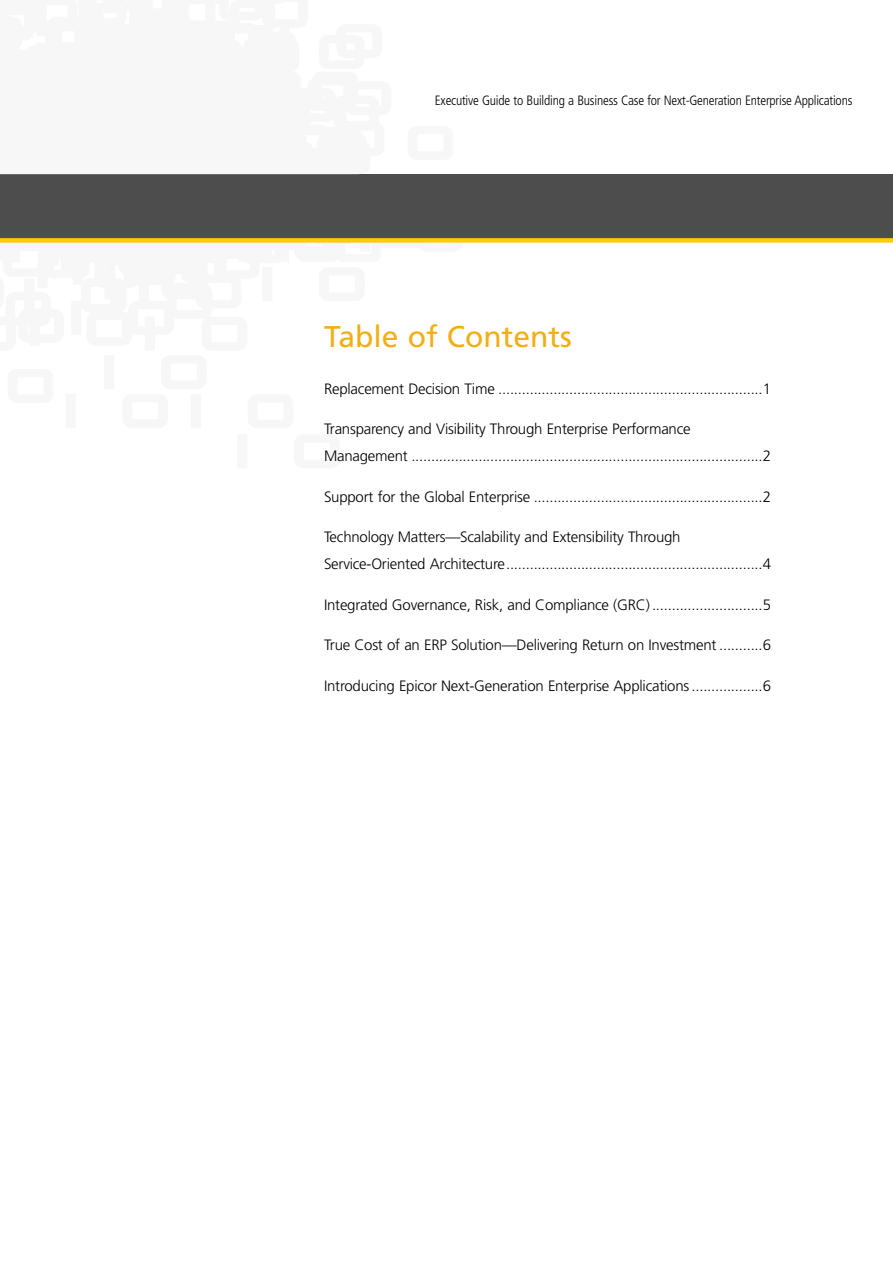
<style>
.page{position:relative;width:893px;height:1263px;background:#fff}
.page>*{position:absolute;margin:0;border:0;box-sizing:border-box;transform-origin:0 0}
.t1{font:30px "Frutiger LT Std";color:#f3ae15}
.t2{font:300 15px/27px "Frutiger LT Std";letter-spacing:-.015em;color:#000}
.t3{font:300 condensed 13.5px "Frutiger LT Std";letter-spacing:-.015em;color:#000}
</style>
<div class="page">
<div style="left:0;top:174px;width:893px;height:66px;background:#4d4d4d"></div>
<div style="left:0;top:238px;width:893px;height:5px;background:#ffcb05"></div>
<p class="t3" style="left:435px;top:92px;width:419px">Executive Guide to Building a Business Case for Next-Generation Enterprise Applications</p>
<h1 class="t1" style="left:324px;top:318px;width:249px">Table of Contents</h1>
<p class="t2" style="left:324px;top:375px;width:449px">Replacement Decision Time ...................................................................1</p>
<p class="t2" style="left:324px;top:416px;width:449px">Transparency and Visibility Through Enterprise Performance<br>Management .........................................................................................2</p>
<p class="t2" style="left:324px;top:483px;width:449px">Support for the Global Enterprise ..........................................................2</p>
<p class="t2" style="left:324px;top:524px;width:449px">Technology Matters—Scalability and Extensibility Through<br>Service-Oriented Architecture.................................................................4</p>
<p class="t2" style="left:324px;top:591px;width:449px">Integrated Governance, Risk, and Compliance (GRC) ............................5</p>
<p class="t2" style="left:324px;top:632px;width:449px">True Cost of an ERP Solution—Delivering Return on Investment ...........6</p>
<p class="t2" style="left:324px;top:672px;width:449px">Introducing Epicor Next-Generation Enterprise Applications ..................6</p>
</div>
